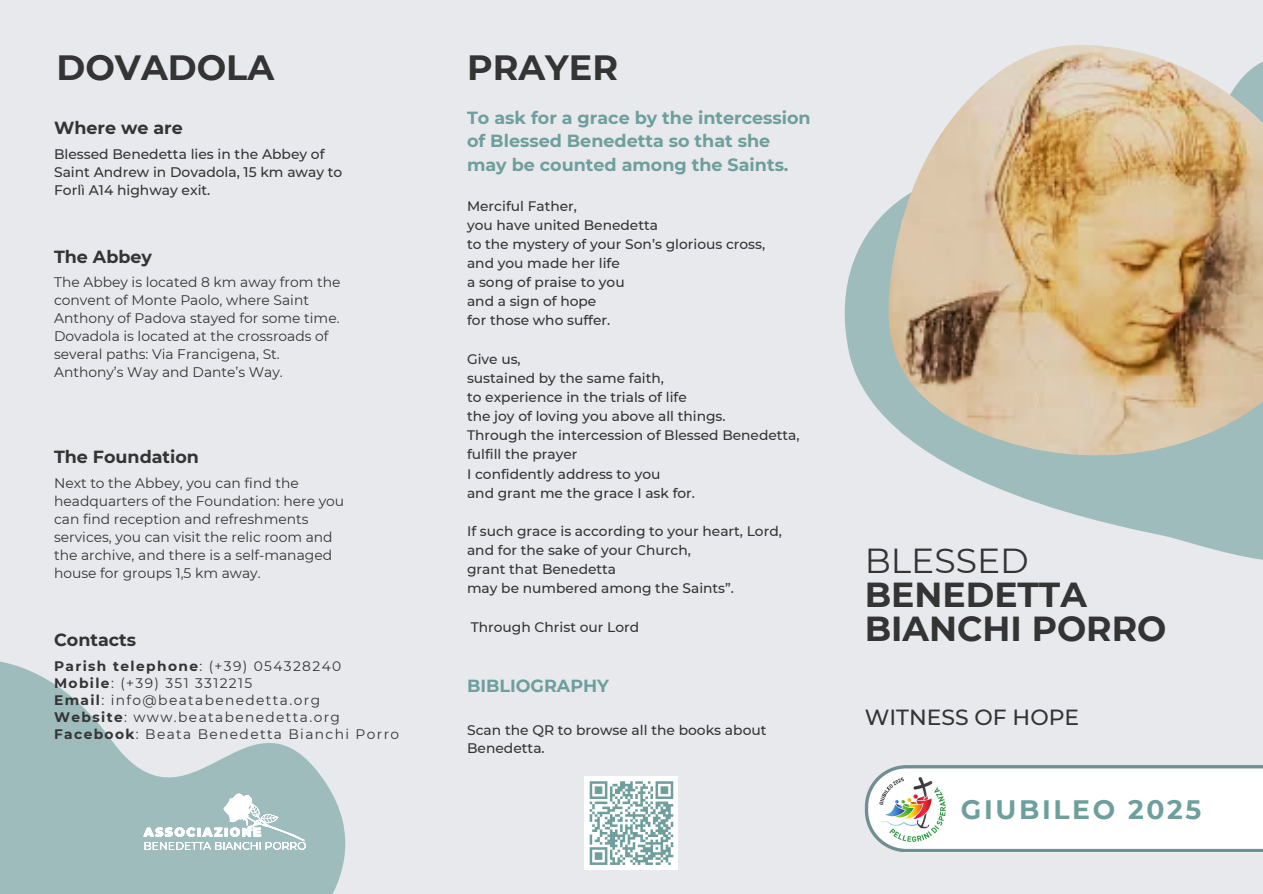
<style>
.page{position:relative;width:1263px;height:894px;background:#fff}
.page>*{position:absolute;margin:0;border:0;box-sizing:border-box;transform-origin:0 0}
.t1{font:700 34.95px "Montserrat";color:#343434}
.t2{font:700 34.65px/33.8px "Montserrat";color:#343434}
.t3{font:700 26.55px "Montserrat";letter-spacing:.1em;color:#6e9f9c}
.t4{font:500 21.9px "Montserrat";color:#343434}
.t5{font:700 17.55px/23.7px "Montserrat";color:#6e9f9c}
.t6{font:700 17.55px "Montserrat";color:#343434}
.t7{font:500 13.8px/18px "Montserrat";color:#343434}
.t8{font:13.8px/18px "Montserrat";color:#343434}
.t9{font:13.8px/16.8px "Montserrat";letter-spacing:.1em;color:#343434}
.t10{font:700 13.8px "Montserrat";letter-spacing:.1em;color:#343434}
.s1{font-weight:400}
.s2{font-weight:700}
</style>
<div class="page">
<div style="left:0;top:0;width:1263px;height:893px;background:#e7e9ec"></div>
<svg style="left:0;top:661px;width:346px;height:232px;fill:#9ebcbc"></svg>
<div style="left:585px;top:776px;width:93px;height:93px;background:#fff"></div>
<svg style="left:589px;top:781px;width:85px;height:84px"></svg>
<svg style="left:844px;top:210px;width:419px;height:350px"></svg>
<img style="left:888px;top:45px;width:375px;height:410px">
<svg style="left:144px;top:793px;width:162px;height:56px;background:#b5cccc"></svg>
<svg style="left:865px;top:765px;width:398px;height:87px;background:#f1f4f4"></svg>
<img style="left:873px;top:769px;width:78px;height:78px">
<p class="t1" style="left:56px;top:46px;width:219px">DOVADOLA</p>
<p class="t1" style="left:467px;top:46px;width:153px">PRAYER</p>
<p class="t6" style="left:54px;top:117px;width:130px">Where we are</p>
<p class="t5" style="left:467px;top:105px;width:345px">To ask for a grace by the intercession of Blessed Benedetta so that she may be counted among the Saints.</p>
<p class="t7" style="left:54px;top:145px;width:290px">Blessed Benedetta lies in the Abbey of<br>Saint Andrew in Dovadola, 15 km away to<br>Forlì A14 highway exit.</p>
<p class="t6" style="left:54px;top:245px;width:99px">The Abbey</p>
<p class="t8" style="left:54px;top:273px;width:288px">The Abbey is located 8 km away from the convent of Monte Paolo, where Saint Anthony of Padova stayed for some time.<br>Dovadola is located at the crossroads of several paths: Via Francigena, St.<br>Anthony’s Way and Dante’s Way.</p>
<p class="t6" style="left:54px;top:446px;width:146px">The Foundation</p>
<p class="t8" style="left:54px;top:474px;width:292px">Next to the Abbey, you can find the headquarters of the Foundation: here you can find reception and refreshments services, you can visit the relic room and the archive, and there is a self-managed house for groups 1,5 km away.</p>
<p class="t6" style="left:54px;top:629px;width:84px">Contacts</p>
<p class="t10" style="left:54px;top:657px;width:289px">Parish telephone<span class="s1">: (+39) 054328240</span></p>
<p class="t9" style="left:54px;top:674px;width:200px"><span class="s2">Mobile</span>: (+39) 351 3312215</p>
<p class="t9" style="left:54px;top:691px;width:268px"><span class="s2">Email</span>: info@beatabenedetta.org</p>
<p class="t9" style="left:54px;top:708px;width:347px"><span class="s2">Website</span>: www.beatabenedetta.org<br><span class="s2">Facebook</span>: Beata Benedetta Bianchi Porro</p>
<p class="t7" style="left:467px;top:196px;width:112px">Merciful Father,</p>
<h6 class="t7" style="left:467px;top:216px;width:192px">you have united Benedetta</h6>
<p class="t7" style="left:467px;top:235px;width:300px">to the mystery of your Son’s glorious cross,</p>
<p class="t7" style="left:467px;top:254px;width:154px">and you made her life</p>
<h6 class="t7" style="left:467px;top:273px;width:159px">a song of praise to you</h6>
<p class="t7" style="left:467px;top:292px;width:131px">and a sign of hope</p>
<p class="t7" style="left:467px;top:311px;width:145px">for those who suffer.</p>
<p class="t7" style="left:467px;top:349px;width:55px">Give us,</p>
<p class="t7" style="left:467px;top:369px;width:198px">sustained by the same faith,</p>
<p class="t7" style="left:467px;top:388px;width:221px">to experience in the trials of life</p>
<p class="t7" style="left:467px;top:407px;width:260px">the joy of loving you above all things.</p>
<p class="t7" style="left:467px;top:425px;width:334px;line-height:19.2px">Through the intercession of Blessed Benedetta, fulfill the prayer</p>
<h1 class="t7" style="left:467px;top:464px;width:195px">I confidently address to you</h1>
<h6 class="t7" style="left:467px;top:483px;width:229px">and grant me the grace I ask for.</h6>
<p class="t7" style="left:467px;top:521px;width:316px;line-height:19.2px">If such grace is according to your heart, Lord, and for the sake of your Church,</p>
<p class="t7" style="left:467px;top:560px;width:151px">grant that Benedetta</p>
<p class="t7" style="left:467px;top:579px;width:268px">may be numbered among the Saints”.</p>
<p class="t7" style="left:471px;top:617px;width:170px">Through Christ our Lord</p>
<h4 class="t5" style="left:467px;top:674px;width:144px">BIBLIOGRAPHY</h4>
<h2 class="t7" style="left:467px;top:721px;width:301px">Scan the QR to browse all the books about<br>Benedetta.</h2>
<h1 class="t2" style="left:865px;top:543px;width:303px"><span class="s1">BLESSED<br></span>BENEDETTA<br>BIANCHI PORRO</h1>
<h6 class="t4" style="left:865px;top:704px;width:216px">WITNESS OF HOPE</h6>
<h6 class="t3" style="left:961px;top:792px;width:242px">GIUBILEO 2025</h6>
</div>
